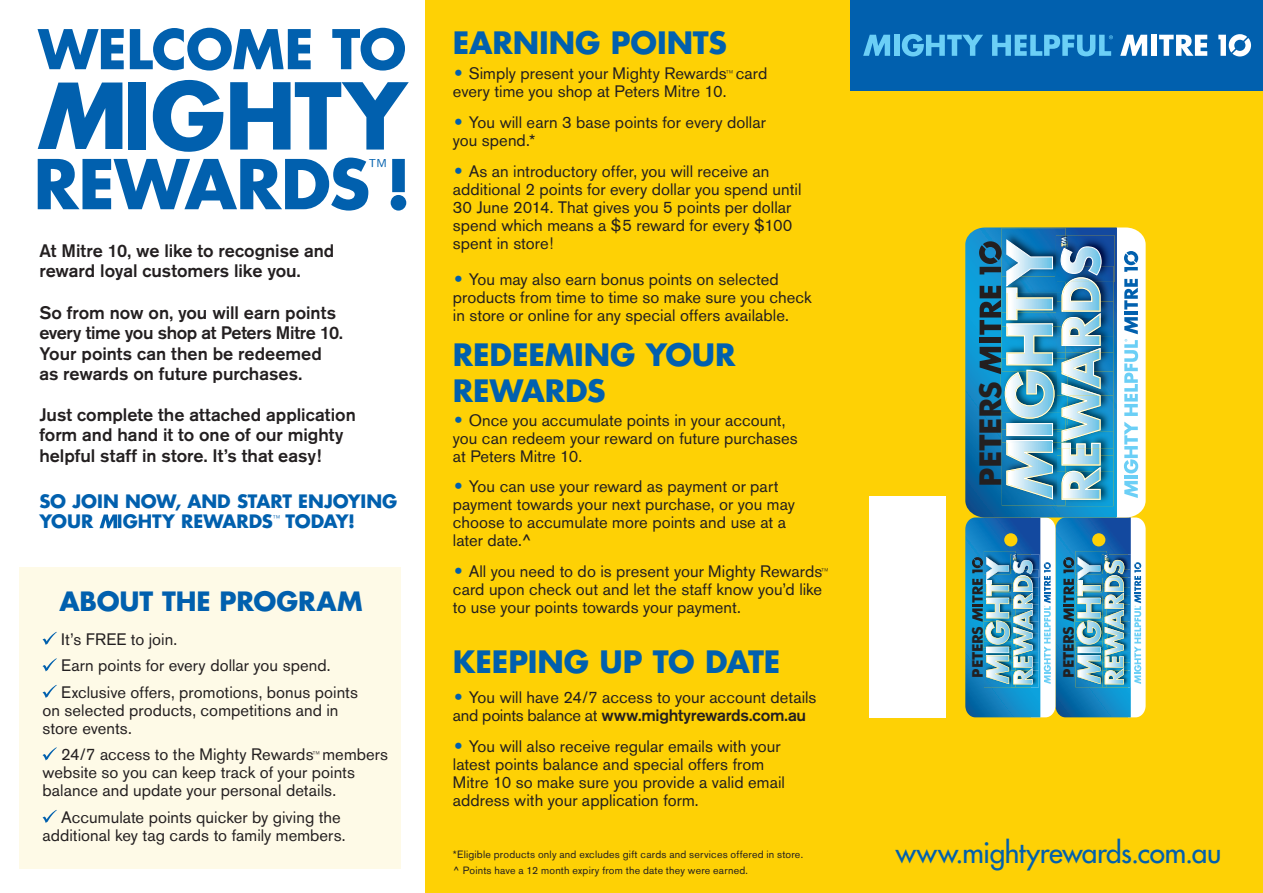
<style>
.page{position:relative;width:1263px;height:893px;background:#fff}
.page>*{position:absolute;margin:0;border:0;box-sizing:border-box;transform-origin:0 0}
.t1{font:700 89.4px "Futura";letter-spacing:-.01em;color:#0160ae}
.t2{font:700 66.75px "Futura";letter-spacing:-.01em;color:#0160ae}
.t3{font:700 53.25px "Futura";letter-spacing:-.015em;color:#0160ae}
.t4{font:300 30.9px "Futura BT";color:#0160ae}
.t5{font:700 30.15px "Futura BT";letter-spacing:-.01em;color:#231f20}
.t6{font:700 30px/36px "Futura";letter-spacing:-.005em;color:#0160ae}
.t7{font:28.05px "Futura";letter-spacing:-.015em;color:#0160ae}
.t8{font:700 25.95px "Futura";letter-spacing:-.005em;color:#0160ae}
.t9{font:500 18px/20.4px "Akzidenz Grotesk BE";color:#231f20}
.t10{font:700 18px/20.4px "Futura";color:#0160ae}
.t11{font:16.5px/18px "Akzidenz Grotesk BE";letter-spacing:.005em;color:#231f20}
.t12{font:700 14.7px "Futura BT";letter-spacing:-.01em;color:#231f20}
.t13{font:300 12.3px "Futura BT";color:#231f20}
.t14{font:300 12.3px "Futura BT";color:#0160ae}
.t15{font:10.5px "Akzidenz Grotesk BE";letter-spacing:.02em;color:#231f20}
.s1{font-family:"Futura";font-weight:700;color:#0160ae}
.s2{font-weight:500}
</style>
<div class="page">
<div style="left:425px;top:0;width:409px;height:893px;background:#fed105"></div>
<div style="left:19px;top:568px;width:382px;height:301px;background:#fefae7"></div>
<svg style="left:43px;top:632px;width:14px;height:13px"></svg>
<svg style="left:43px;top:658px;width:14px;height:13px"></svg>
<svg style="left:43px;top:685px;width:14px;height:13px"></svg>
<svg style="left:43px;top:747px;width:14px;height:13px"></svg>
<svg style="left:43px;top:810px;width:14px;height:13px"></svg>
<svg style="left:99px;top:514px;width:18px;height:14px"></svg>
<svg style="left:38px;top:83px;width:84px;height:66px"></svg>
<div style="left:833px;top:0;width:430px;height:893px;background:#fed105"></div>
<div style="left:850px;top:0;width:413px;height:90px;background:#0160ae"></div>
<svg style="left:1120px;top:35px;width:27px;height:21px"></svg>
<div style="left:894px;top:35px;width:5px;height:21px;background:#6bcff6"></div>
<svg style="left:902px;top:34px;width:81px;height:22px"></svg>
<svg style="left:863px;top:35px;width:27px;height:21px"></svg>
<div style="left:1151px;top:35px;width:5px;height:21px;background:#fff"></div>
<svg style="left:1218px;top:34px;width:33px;height:22px"></svg>
<svg style="left:1159px;top:35px;width:48px;height:21px"></svg>
<svg style="left:992px;top:35px;width:121px;height:21px"></svg>
<div style="left:869px;top:496px;width:77px;height:222px;background:#fff"></div>
<div style="left:1128px;top:517px;width:17px;height:200px;background:#fff"></div>
<div style="left:1116px;top:227px;width:30px;height:290px;background:#fff"></div>
<hr style="left:1124px;top:475px;width:14px;height:3px;background:#6bcff6">
<svg style="left:1124px;top:422px;width:14px;height:51px"></svg>
<svg style="left:1124px;top:481px;width:14px;height:17px"></svg>
<hr style="left:1124px;top:311px;width:14px;height:4px;background:#0160ae">
<svg style="left:1124px;top:251px;width:14px;height:21px"></svg>
<svg style="left:1124px;top:279px;width:14px;height:31px"></svg>
<svg style="left:1124px;top:317px;width:14px;height:99px"></svg>
<img style="left:1002px;top:500px;width:55px;height:6px">
<img style="left:1002px;top:228px;width:64px;height:7px">
<img style="left:1065px;top:472px;width:48px;height:34px">
<img style="left:1057px;top:500px;width:8px;height:6px">
<img style="left:1102px;top:448px;width:11px;height:24px">
<img style="left:1102px;top:235px;width:12px;height:213px">
<img style="left:1102px;top:432px;width:11px;height:16px">
<img style="left:1102px;top:372px;width:11px;height:23px">
<img style="left:1102px;top:337px;width:11px;height:15px">
<img style="left:1102px;top:302px;width:11px;height:16px">
<img style="left:1102px;top:266px;width:11px;height:16px">
<img style="left:965px;top:517px;width:176px;height:200px">
<img style="left:979px;top:235px;width:123px;height:265px">
<p class="t3" style="left:38px;top:12px;width:370px">WELCOME TO</p>
<p class="t1" style="left:122px;top:54px;width:286px">IGHTY</p>
<p class="t2" style="left:33px;top:138px;width:379px">REWARDS !</p>
<p class="t4" style="left:365px;top:151px;width:27px">™</p>
<p class="t9" style="left:39px;top:240px;width:296px">At Mitre 10, we like to recognise and</p>
<p class="t9" style="left:39px;top:260px;width:263px">reward loyal customers like you.</p>
<p class="t9" style="left:39px;top:302px;width:305px">So from now on, you will earn points every time you shop at Peters Mitre 10.<br>Your points can then be redeemed as rewards on future purchases.</p>
<p class="t9" style="left:39px;top:404px;width:318px">Just complete the attached application</p>
<p class="t9" style="left:39px;top:425px;width:306px">form and hand it to one of our mighty</p>
<p class="t9" style="left:39px;top:445px;width:284px">helpful staff in store. It’s that easy!</p>
<p class="t10" style="left:39px;top:490px;width:360px">SO JOIN NOW, AND START ENJOYING<br>YOUR</p>
<p class="t10" style="left:117px;top:511px;width:240px">IGHTY REWARDS TODAY!</p>
<p class="t14" style="left:272px;top:512px;width:12px">™</p>
<p class="t8" style="left:60px;top:583px;width:305px">ABOUT THE PROGRAM</p>
<p class="t11" style="left:61px;top:630px;width:117px">It’s FREE to join.</p>
<p class="t11" style="left:61px;top:657px;width:271px">Earn points for every dollar you spend.</p>
<p class="t11" style="left:61px;top:683px;width:298px">Exclusive offers, promotions, bonus points</p>
<p class="t11" style="left:43px;top:701px;width:297px">on selected products, competitions and in store events.</p>
<p class="t11" style="left:43px;top:746px;width:347px;text-indent:19px">24/7 access to the Mighty Rewards members website so you can keep track of your points balance and update your personal details.</p>
<p class="t11" style="left:43px;top:808px;width:305px;text-align:right">Accumulate points quicker by giving the additional key tag cards to family members.</p>
<p class="t13" style="left:311px;top:748px;width:12px">™</p>
<p class="t6" style="left:453px;top:24px;width:276px">EARNING POINTS</p>
<p class="t11" style="left:453px;top:64px;width:316px"><span class="s1">•</span> Simply present your Mighty Rewards card every time you shop at Peters Mitre 10.</p>
<p class="t11" style="left:453px;top:113px;width:315px"><span class="s1">•</span> You will earn 3 base points for every dollar you spend.*</p>
<p class="t11" style="left:453px;top:162px;width:350px"><span class="s1">•</span> As an introductory offer, you will receive an additional 2 points for every dollar you spend until 30 June 2014. That gives you 5 points per dollar spend which means a $5 reward for every $100 spent in store!</p>
<p class="t11" style="left:453px;top:270px;width:360px"><span class="s1">•</span> You may also earn bonus points on selected products from time to time so make sure you check in store or online for any special offers available.</p>
<p class="t13" style="left:725px;top:67px;width:12px">™</p>
<p class="t6" style="left:453px;top:336px;width:284px">REDEEMING YOUR<br>REWARDS</p>
<p class="t11" style="left:453px;top:411px;width:346px"><span class="s1">•</span> Once you accumulate points in your account, you can redeem your reward on future purchases at Peters Mitre 10.</p>
<p class="t11" style="left:453px;top:478px;width:344px"><span class="s1">•</span> You can use your reward as payment or part payment towards your next purchase, or you may choose to accumulate more points and use at a later date.^</p>
<p class="t11" style="left:453px;top:562px;width:371px;text-align:justify"><span class="s1">•</span> All you need to do is present your Mighty Rewards card upon check out and let the staff know you’d like to use your points towards your payment.</p>
<p class="t13" style="left:820px;top:565px;width:12px">™</p>
<p class="t6" style="left:453px;top:642px;width:329px">KEEPING UP TO DATE</p>
<p class="t11" style="left:453px;top:688px;width:365px"><span class="s1">•</span> You will have 24/7 access to your account details and points balance at <span class="s2">www.mightyrewards.com.au</span></p>
<p class="t11" style="left:453px;top:737px;width:334px"><span class="s1">•</span> You will also receive regular emails with your latest points balance and special offers from Mitre 10 so make sure you provide a valid email address with your application form.</p>
<p class="t15" style="left:453px;top:848px;width:352px">*Eligible products only and excludes gift cards and services offered in store.</p>
<p class="t15" style="left:453px;top:864px;width:297px">^ Points have a 12 month expiry from the date they were earned.</p>
<p class="t5" style="left:972px;top:487px;width:108px;rotate:-90deg">PETERS</p>
<p class="t12" style="left:968px;top:678px;width:53px;rotate:-90deg">PETERS</p>
<p class="t12" style="left:1060px;top:678px;width:53px;rotate:-90deg">PETERS</p>
<p class="t7" style="left:896px;top:834px;width:327px">www.mightyrewards.com.au</p>
</div>
